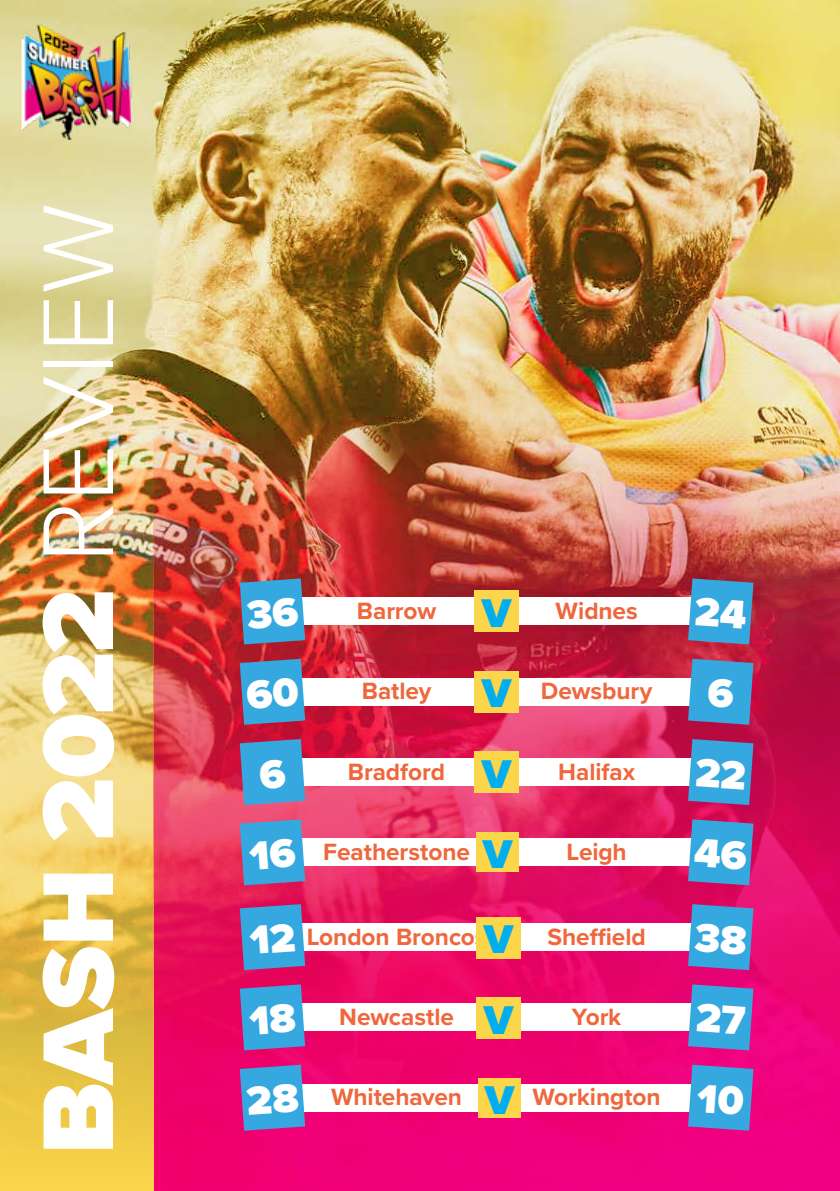
<style>
.page{position:relative;width:840px;height:1191px;background:#fff}
.page>*{position:absolute;margin:0;border:0;box-sizing:border-box;transform-origin:0 0}
.t1{font:900 104px "Proxima Nova";letter-spacing:-.015em;color:#fff}
.t2{font:900 41.6px "Proxima Nova";color:#00aeef}
.t3{font:700 24.4px "Proxima Nova";letter-spacing:-.005em;color:#ef673c}
.s1{font-weight:300}
</style>
<div class="page">
<img style="left:153px;top:0;width:686px;height:1191px">
<img style="left:0;top:0;width:153px;height:1191px">
<img style="left:22px;top:25px;width:109px;height:115px">
<div style="left:301px;top:597px;width:190px;height:28px;background:#fff"></div>
<div style="left:501px;top:597px;width:190px;height:28px;background:#fff"></div>
<div style="left:301px;top:678px;width:190px;height:27px;background:#fff"></div>
<div style="left:501px;top:678px;width:190px;height:27px;background:#fff"></div>
<div style="left:301px;top:758px;width:190px;height:28px;background:#fff"></div>
<div style="left:501px;top:758px;width:190px;height:28px;background:#fff"></div>
<div style="left:301px;top:838px;width:190px;height:28px;background:#fff"></div>
<div style="left:501px;top:838px;width:190px;height:28px;background:#fff"></div>
<div style="left:301px;top:923px;width:190px;height:28px;background:#fff"></div>
<div style="left:501px;top:923px;width:190px;height:28px;background:#fff"></div>
<div style="left:301px;top:1003px;width:190px;height:28px;background:#fff"></div>
<div style="left:501px;top:1003px;width:190px;height:28px;background:#fff"></div>
<div style="left:301px;top:1084px;width:190px;height:27px;background:#fff"></div>
<div style="left:501px;top:1084px;width:190px;height:27px;background:#fff"></div>
<div style="left:474px;top:671px;width:44px;height:41px;background:#fcd64a"></div>
<div style="left:474px;top:591px;width:44px;height:41px;background:#fcd64a"></div>
<div style="left:476px;top:832px;width:42px;height:40px;background:#fcd64a"></div>
<div style="left:474px;top:751px;width:44px;height:41px;background:#fcd64a"></div>
<div style="left:476px;top:917px;width:44px;height:41px;background:#fcd64a"></div>
<div style="left:478px;top:1078px;width:42px;height:39px;background:#fcd64a"></div>
<div style="left:476px;top:997px;width:44px;height:41px;background:#fcd64a"></div>
<svg style="left:240px;top:578px;width:65px;height:66px;background:#449bcd"></svg>
<svg style="left:687px;top:578px;width:66px;height:66px;background:#469acd"></svg>
<svg style="left:240px;top:659px;width:65px;height:65px;background:#449bcf"></svg>
<svg style="left:687px;top:659px;width:66px;height:65px;background:#479bd0"></svg>
<svg style="left:240px;top:739px;width:65px;height:66px;background:#489bd1"></svg>
<svg style="left:687px;top:739px;width:66px;height:66px;background:#4897cf"></svg>
<svg style="left:240px;top:819px;width:65px;height:66px;background:#4a9dd3"></svg>
<svg style="left:687px;top:819px;width:66px;height:66px;background:#4b98d1"></svg>
<svg style="left:240px;top:904px;width:65px;height:66px;background:#4998d1"></svg>
<svg style="left:687px;top:904px;width:66px;height:66px;background:#4c97d3"></svg>
<svg style="left:240px;top:984px;width:65px;height:66px;background:#4a97d2"></svg>
<svg style="left:687px;top:984px;width:66px;height:66px;background:#4d97d5"></svg>
<svg style="left:240px;top:1064px;width:65px;height:66px;background:#4b97d4"></svg>
<svg style="left:687px;top:1064px;width:66px;height:66px;background:#4d97d5"></svg>
<h1 class="t1" style="left:1px;top:1154px;width:952px;rotate:-90deg">BASH 2022 <span class="s1">REVIEW</span></h1>
<h2 class="t2" style="left:481px;top:582px;width:31px">V</h2>
<p class="t3" style="left:357px;top:593px;width:81px">Barrow</p>
<p class="t3" style="left:555px;top:593px;width:84px">Widnes</p>
<h2 class="t2" style="left:481px;top:662px;width:31px">V</h2>
<p class="t3" style="left:361px;top:673px;width:71px">Batley</p>
<p class="t3" style="left:540px;top:673px;width:113px">Dewsbury</p>
<h2 class="t2" style="left:481px;top:743px;width:31px">V</h2>
<p class="t3" style="left:347px;top:753px;width:99px">Bradford</p>
<p class="t3" style="left:558px;top:753px;width:78px">Halifax</p>
<h2 class="t2" style="left:482px;top:823px;width:31px">V</h2>
<p class="t3" style="left:323px;top:833px;width:148px">Featherstone</p>
<p class="t3" style="left:566px;top:833px;width:62px">Leigh</p>
<h2 class="t2" style="left:483px;top:908px;width:31px">V</h2>
<p class="t3" style="left:306px;top:918px;width:181px">London Broncos</p>
<p class="t3" style="left:547px;top:918px;width:100px">Sheffield</p>
<h2 class="t2" style="left:483px;top:988px;width:31px">V</h2>
<p class="t3" style="left:339px;top:998px;width:116px">Newcastle</p>
<p class="t3" style="left:571px;top:998px;width:51px">York</p>
<h2 class="t2" style="left:484px;top:1069px;width:31px">V</h2>
<p class="t3" style="left:331px;top:1079px;width:132px">Whitehaven</p>
<p class="t3" style="left:532px;top:1079px;width:130px">Workington</p>
</div>
